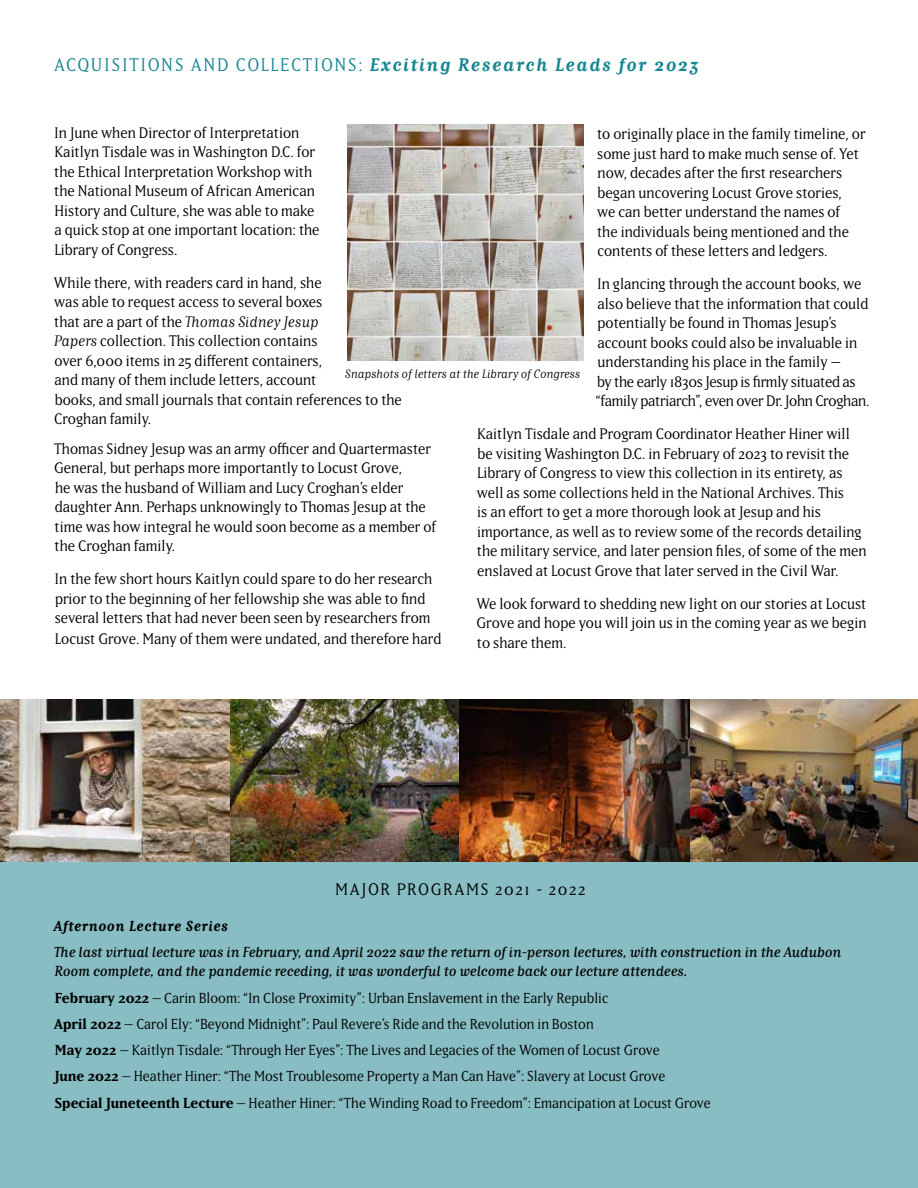
<style>
.page{position:relative;width:918px;height:1188px;background:#fff}
.page>*{position:absolute;margin:0;border:0;box-sizing:border-box;transform-origin:0 0}
.t1{font:italic 700 18px "Matrix IIOT";letter-spacing:.1em;color:#198892}
.t2{font:16.5px "Matrix IIOT";letter-spacing:.1em;color:#000}
.t3{font:15px/19.5px "Matrix IIOT";color:#000}
.t4{font:14.25px/26.2px "Matrix IIOT";color:#000}
.t5{font:italic 14.25px/19.5px "Matrix IIOT";color:#000}
.t6{font:italic 700 14.25px "Matrix IIOT";letter-spacing:.05em;color:#000}
.t7{font:italic 12px "Matrix IIOT";color:#000}
.s1{font-weight:400;font-style:normal}
.s2{font-style:italic}
.s3{font-weight:700}
</style>
<div class="page">
<div style="left:0;top:862px;width:918px;height:326px;background:#87bdc3"></div>
<img style="left:0;top:699px;width:918px;height:162px">
<img style="left:348px;top:125px;width:235px;height:235px">
<p class="t1" style="left:54px;top:54px;width:646px"><span class="s1">ACQUISITIONS AND COLLECTIONS:</span> Exciting Research Leads for 2023</p>
<p class="t3" style="left:54px;top:122px;width:267px">In June when Director of Interpretation Kaitlyn Tisdale was in Washington D.C. for the Ethical Interpretation Workshop with the National Museum of African American History and Culture, she was able to make a quick stop at one important location: the Library of Congress.</p>
<p class="t3" style="left:54px;top:272px;width:350px">While there, with readers card in hand, she<br>was able to request access to several boxes<br>that are a part of the <span class="s2">Thomas Sidney Jesup<br>Papers</span> collection. This collection contains<br>over 6,000 items in 25 different containers,<br>and many of them include letters, account<br>books, and small journals that contain references to the Croghan family.</p>
<p class="t3" style="left:54px;top:438px;width:383px">Thomas Sidney Jesup was an army officer and Quartermaster General, but perhaps more importantly to Locust Grove,<br>he was the husband of William and Lucy Croghan’s elder daughter Ann. Perhaps unknowingly to Thomas Jesup at the time was how integral he would soon become as a member of the Croghan family.</p>
<p class="t3" style="left:55px;top:569px;width:379px">In the few short hours Kaitlyn could spare to do her research prior to the beginning of her fellowship she was able to find several letters that had never been seen by researchers from</p>
<p class="t3" style="left:55px;top:629px;width:388px">Locust Grove. Many of them were undated, and therefore hard</p>
<p class="t3" style="left:597px;top:124px;width:270px">to originally place in the family timeline, or some just hard to make much sense of. Yet now, decades after the first researchers began uncovering Locust Grove stories,<br>we can better understand the names of<br>the individuals being mentioned and the contents of these letters and ledgers.</p>
<p class="t3" style="left:596px;top:274px;width:276px">In glancing through the account books, we also believe that the information that could potentially be found in Thomas Jesup’s account books could also be invaluable in understanding his place in the family –<br>by the early 1830s Jesup is firmly situated as “family patriarch”, even over Dr. John Croghan.</p>
<p class="t3" style="left:477px;top:424px;width:391px">Kaitlyn Tisdale and Program Coordinator Heather Hiner will be visiting Washington D.C. in February of 2023 to revisit the Library of Congress to view this collection in its entirety, as well as some collections held in the National Archives. This<br>is an effort to get a more thorough look at Jesup and his importance, as well as to review some of the records detailing the military service, and later pension files, of some of the men enslaved at Locust Grove that later served in the Civil War.</p>
<p class="t3" style="left:476px;top:593px;width:392px;text-align:justify">We look forward to shedding new light on our stories at Locust Grove and hope you will join us in the coming year as we begin to share them.</p>
<p class="t7" style="left:345px;top:367px;width:237px">Snapshots of letters at the Library of Congress</p>
<p class="t2" style="left:335px;top:879px;width:252px">MAJOR PROGRAMS 2021 - 2022</p>
<p class="t6" style="left:54px;top:917px;width:176px">Afternoon Lecture Series</p>
<p class="t5" style="left:54px;top:942px;width:788px">The last virtual lecture was in February, and April 2022 saw the return of in-person lectures, with construction in the Audubon<br>Room complete, and the pandemic receding, it was wonderful to welcome back our lecture attendees.</p>
<p class="t4" style="left:54px;top:984px;width:658px"><span class="s3">February 2022</span> – Carin Bloom: “In Close Proximity”: Urban Enslavement in the Early Republic<br><span class="s3">April 2022</span> – Carol Ely: “Beyond Midnight”: Paul Revere’s Ride and the Revolution in Boston<br><span class="s3">May 2022</span> – Kaitlyn Tisdale: “Through Her Eyes”: The Lives and Legacies of the Women of Locust Grove<br><span class="s3">June 2022</span> – Heather Hiner: “The Most Troublesome Property a Man Can Have”: Slavery at Locust Grove <span class="s3">Special Juneteenth Lecture</span> – Heather Hiner: “The Winding Road to Freedom”: Emancipation at Locust Grove</p>
</div>
